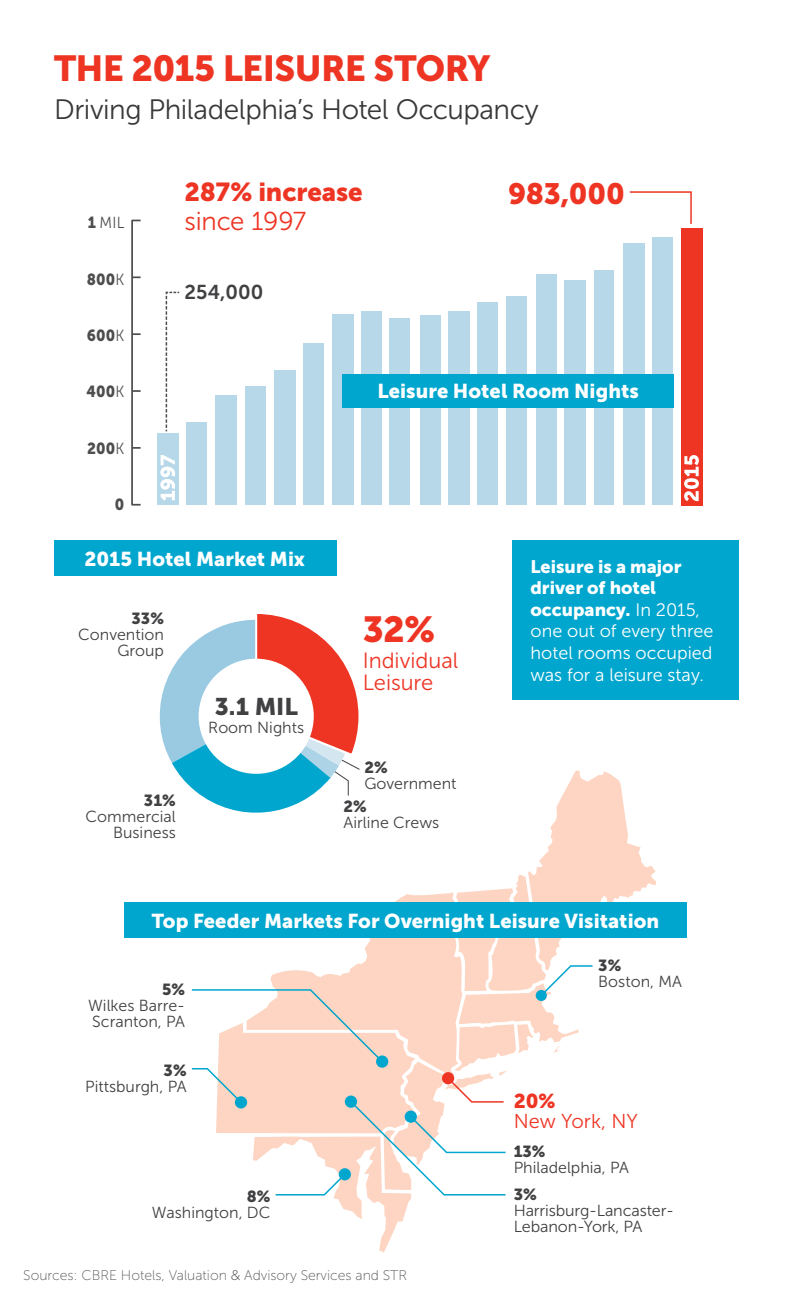
<style>
.page{position:relative;width:792px;height:1296px;background:#fff}
.page>*{position:absolute;margin:0;border:0;box-sizing:border-box;transform-origin:0 0}
.t1{font:36px "Museo Sans 900";letter-spacing:-.015em;color:#ee3524}
.t2{font:29.2px "Museo Sans 900";letter-spacing:-.005em;color:#ee3524}
.t3{font:28px "Museo Sans 300";letter-spacing:-.015em;color:#383839}
.t4{font:25.8px "Museo Sans 900";letter-spacing:-.005em;color:#ee3524}
.t5{font:25.8px "Museo Sans 300";letter-spacing:-.01em;color:#ee3524}
.t6{font:24px "Museo Sans 900";color:#414042}
.t7{font:22px/22px "Museo Sans 300";color:#ee3524}
.t8{font:20px "Museo Sans 900";letter-spacing:.005em;color:#fff}
.t9{font:20px "Museo Sans 300";color:#ee3524}
.t10{font:20px "Museo Sans 700";letter-spacing:.01em;color:#414042}
.t11{font:20px "Museo Sans 900";color:#ee3524}
.t12{font:18.4px "Museo Sans 900";color:#fff}
.t13{font:18px/21.6px "Museo Sans 300";color:#fff;text-align:justify}
.t14{font:18px/21.6px "Museo Sans 900";color:#fff}
.t15{font:16px/16px "Museo Sans 300";color:#414042;text-align:right}
.t16{font:16px "Museo Sans 900";color:#414042}
.t17{font:16px "Museo Sans 900";letter-spacing:.015em;color:#4e4e4e;scale:.93 1}
.t18{font:16px "Museo Sans 300";color:#4e4e4e;scale:.93 1}
.t19{font:14px "Museo Sans 100";color:#58595b}
.s1{font-family:"Museo Sans 900"}
.s2{font-family:"Museo Sans 300"}
.s3{font-family:"Gotham";font-weight:300}
</style>
<div class="page">
<svg style="left:159px;top:614px;width:497px;height:639px"></svg>
<div style="left:512px;top:540px;width:226px;height:160px;background:#00a6ce"></div>
<div style="left:54px;top:540px;width:283px;height:36px;background:#00a6ce"></div>
<div style="left:124px;top:902px;width:563px;height:36px;background:#00a6ce"></div>
<div style="left:157px;top:433px;width:22px;height:72px;background:#b7d8e9"></div>
<div style="left:186px;top:422px;width:21px;height:83px;background:#b7d8e9"></div>
<div style="left:216px;top:395px;width:21px;height:110px;background:#b7d8e9"></div>
<div style="left:245px;top:387px;width:21px;height:118px;background:#b7d8e9"></div>
<div style="left:274px;top:370px;width:22px;height:135px;background:#b7d8e9"></div>
<div style="left:303px;top:343px;width:21px;height:162px;background:#b7d8e9"></div>
<div style="left:332px;top:314px;width:21px;height:191px;background:#b7d8e9"></div>
<div style="left:361px;top:311px;width:21px;height:194px;background:#b7d8e9"></div>
<div style="left:390px;top:319px;width:20px;height:186px;background:#b7d8e9"></div>
<div style="left:420px;top:315px;width:20px;height:190px;background:#b7d8e9"></div>
<div style="left:448px;top:311px;width:22px;height:194px;background:#b7d8e9"></div>
<div style="left:477px;top:302px;width:21px;height:203px;background:#b7d8e9"></div>
<div style="left:506px;top:296px;width:21px;height:209px;background:#b7d8e9"></div>
<div style="left:536px;top:274px;width:21px;height:231px;background:#b7d8e9"></div>
<div style="left:564px;top:280px;width:22px;height:225px;background:#b7d8e9"></div>
<div style="left:595px;top:270px;width:19px;height:235px;background:#b7d8e9"></div>
<div style="left:623px;top:244px;width:22px;height:261px;background:#b7d8e9"></div>
<div style="left:652px;top:237px;width:21px;height:268px;background:#b7d8e9"></div>
<div style="left:681px;top:228px;width:21px;height:277px;background:#ee3524"></div>
<svg style="left:684px;top:455px;width:15px;height:46px"></svg>
<svg style="left:160px;top:455px;width:15px;height:46px"></svg>
<div style="left:131px;top:220px;width:10px;height:286px;border:2px solid #4e4e4e"></div>
<svg style="left:165px;top:291px;width:14px;height:140px"></svg>
<svg style="left:629px;top:191px;width:63px;height:33px"></svg>
<div style="left:342px;top:374px;width:332px;height:34px;background:#00a6ce"></div>
<h1 class="t1" style="left:54px;top:48px;width:438px">THE 2015 LEISURE STORY</h1>
<h3 class="t3" style="left:54px;top:94px;width:486px">Driving Philadelphia’s Hotel Occupancy</h3>
<p class="t18" style="left:88px;top:214px;width:41px"><span class="s1">1</span> MIL</p>
<p class="t17" style="left:87px;top:270px;width:42px">800<span class="s2">K</span></p>
<p class="t17" style="left:87px;top:326px;width:42px">600<span class="s2">K</span></p>
<p class="t17" style="left:87px;top:383px;width:42px">400<span class="s2">K</span></p>
<p class="t17" style="left:87px;top:439px;width:41px">200<span class="s2">K</span></p>
<p class="t17" style="left:115px;top:495px;width:12px">0</p>
<h3 class="t4" style="left:185px;top:178px;width:180px">287% increase</h3>
<h3 class="t5" style="left:185px;top:208px;width:123px">since 1997</h3>
<p class="t10" style="left:185px;top:281px;width:80px">254,000</p>
<h2 class="t2" style="left:508px;top:177px;width:118px">983,000</h2>
<p class="t8" style="left:377px;top:380px;width:263px">Leisure Hotel Room Nights</p>
<p class="t8" style="left:85px;top:548px;width:222px">2015 Hotel Market Mix</p>
<p class="t16" style="left:132px;top:610px;width:34px">33%</p>
<p class="t15" style="left:78px;top:627px;width:87px">Convention<br>Group</p>
<p class="t16" style="left:144px;top:791px;width:33px">31%</p>
<p class="t15" style="left:86px;top:809px;width:92px">Commercial<br>Business</p>
<h3 class="t6" style="left:215px;top:693px;width:85px">3.1 MIL</h3>
<p class="t15" style="left:208px;top:719px;width:97px">Room Nights</p>
<h1 class="t1" style="left:363px;top:609px;width:74px">32%</h1>
<h3 class="t7" style="left:363px;top:650px;width:97px">Individual<br>Leisure</h3>
<p class="t16" style="left:364px;top:758px;width:25px">2%</p>
<p class="t15" style="left:364px;top:775px;width:94px">Government</p>
<p class="t16" style="left:344px;top:798px;width:25px">2%</p>
<p class="t15" style="left:344px;top:815px;width:97px">Airline Crews</p>
<p class="t14" style="left:530px;top:555px;width:171px">Leisure is a major driver of hotel occupancy. <span class="s2">In 2015,</span></p>
<p class="t13" style="left:530px;top:620px;width:184px">one out of every three hotel rooms occupied was for a leisure stay.</p>
<p class="t8" style="left:152px;top:909px;width:509px">Top Feeder Markets For Overnight Leisure Visitation</p>
<p class="t16" style="left:162px;top:980px;width:24px">5%</p>
<p class="t15" style="left:88px;top:997px;width:98px;text-align:left">Wilkes Barre-<br>Scranton, PA</p>
<p class="t16" style="left:164px;top:1061px;width:25px">3%</p>
<p class="t15" style="left:85px;top:1078px;width:103px">Pittsburgh, PA</p>
<p class="t16" style="left:247px;top:1187px;width:25px">8%</p>
<p class="t15" style="left:152px;top:1204px;width:120px">Washington, DC</p>
<p class="t19" style="left:23px;top:1268px;width:385px">Sources: CBRE Hotels, Valuation <span class="s3">&amp;</span> Advisory Services and STR</p>
<p class="t12" style="left:556px;top:1042px;width:12px">1</p>
<p class="t16" style="left:598px;top:956px;width:25px">3%</p>
<p class="t15" style="left:598px;top:974px;width:85px">Boston, MA</p>
<p class="t11" style="left:514px;top:1090px;width:43px">20%</p>
<p class="t9" style="left:514px;top:1110px;width:126px">New York, NY</p>
<p class="t16" style="left:514px;top:1142px;width:33px">13%</p>
<p class="t15" style="left:514px;top:1159px;width:117px">Philadelphia, PA</p>
<p class="t16" style="left:514px;top:1185px;width:25px">3%</p>
<p class="t15" style="left:514px;top:1202px;width:162px;text-align:left">Harrisburg-Lancaster-<br>Lebanon-York, PA</p>
</div>
